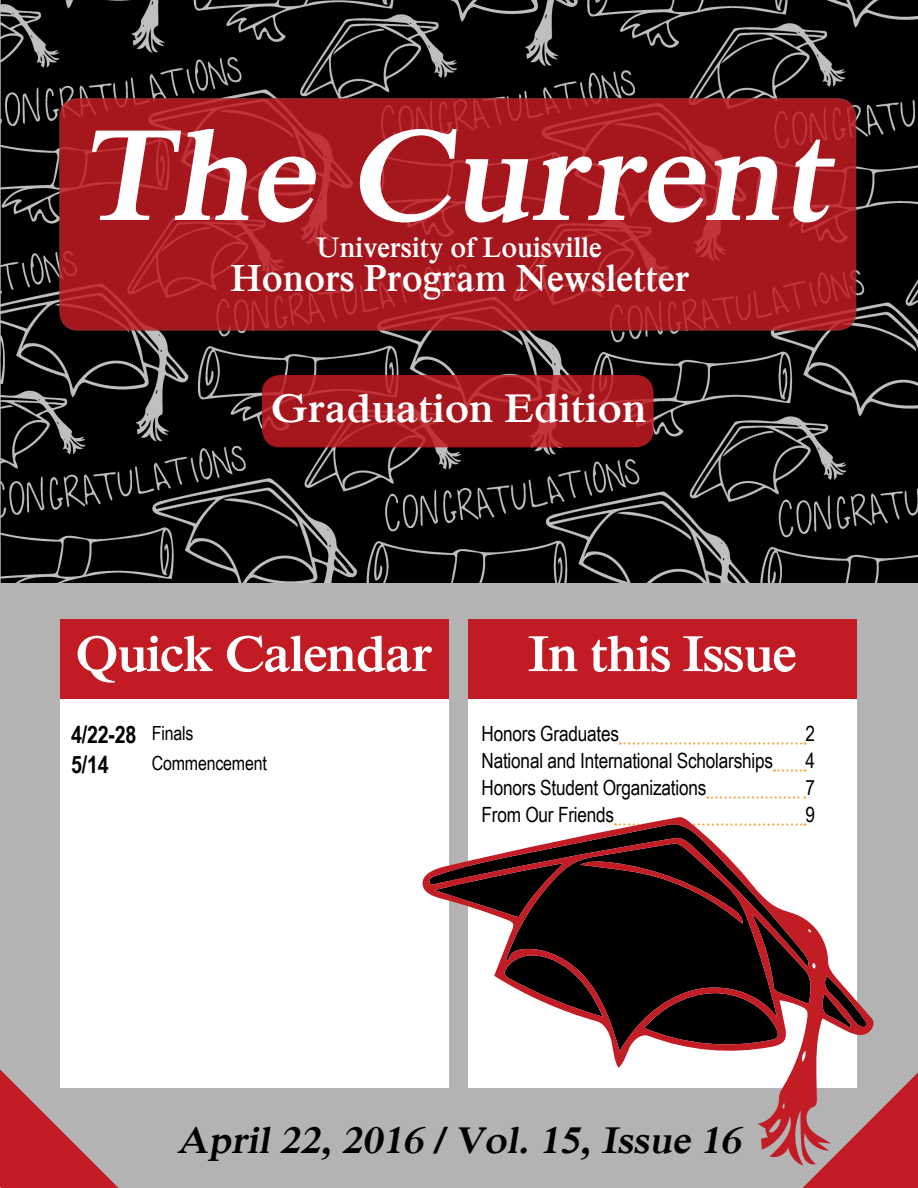
<style>
.page{position:relative;width:918px;height:1188px;background:#fff}
.page>*{position:absolute;margin:0;border:0;box-sizing:border-box;transform-origin:0 0}
.t1{font:italic 700 135px "Iskoola Pota";color:#fff}
.t2{font:700 52.5px "Iskoola Pota";letter-spacing:-.025em;color:#fff}
.t3{font:700 42px "Iskoola Pota";color:#fff}
.t4{font:700 39.6px "Iskoola Pota";color:#fff;scale:.91 1}
.t5{font:italic 700 39px "Iskoola Pota";color:#000}
.t6{font:700 29.7px "Iskoola Pota";color:#fff;scale:.91 1}
.t7{font:700 24px/29.4px "Arial Narrow";color:#000}
.t8{font:21px "Arial Narrow";letter-spacing:-.01em;color:#000}
.t9{font:19.5px "Arial Narrow";letter-spacing:-.01em;color:#000}
.s1{font-weight:400;font-size:19.5px}
</style>
<div class="page">
<img style="left:0;top:0;width:918px;height:584px">
<div style="left:0;top:584px;width:918px;height:604px;background:#b3b3b3"></div>
<div style="left:468px;top:693px;width:388px;height:395px;background:#fff"></div>
<div style="left:468px;top:620px;width:388px;height:79px;background:#c31b23"></div>
<div style="left:60px;top:693px;width:388px;height:395px;background:#fff"></div>
<div style="left:60px;top:620px;width:388px;height:79px;background:#c31b23"></div>
<svg style="left:60px;top:99px;width:796px;height:231px;background:#a81a20"></svg>
<div style="left:59px;top:98px;width:797px;height:233px;border:2px solid #a42f2f;border-radius:18px"></div>
<svg style="left:262px;top:375px;width:392px;height:72px;background:#a91a21"></svg>
<svg style="left:803px;top:1072px;width:115px;height:116px"></svg>
<svg style="left:0;top:1069px;width:119px;height:119px"></svg>
<svg style="left:620px;top:742px;width:185px;height:3px"></svg>
<svg style="left:774px;top:769px;width:31px;height:3px"></svg>
<svg style="left:707px;top:796px;width:98px;height:3px"></svg>
<svg style="left:422px;top:817px;width:454px;height:349px"></svg>
<svg style="left:435px;top:861px;width:377px;height:188px"></svg>
<h1 class="t1" style="left:77px;top:99px;width:777px">The Current</h1>
<h3 class="t6" style="left:316px;top:230px;width:315px">University of Louisville</h3>
<h3 class="t4" style="left:231px;top:256px;width:506px">Honors Program Newsletter</h3>
<h3 class="t3" style="left:271px;top:385px;width:377px">Graduation Edition</h3>
<h2 class="t2" style="left:76px;top:624px;width:358px">Quick Calendar</h2>
<h2 class="t2" style="left:528px;top:624px;width:271px">In this Issue</h2>
<p class="t7" style="left:71px;top:719px;width:124px">4/22-28 <span class="s1">Finals<br></span>5/14</p>
<p class="t9" style="left:152px;top:748px;width:117px">Commencement</p>
<p class="t8" style="left:482px;top:718px;width:139px">Honors Graduates</p>
<p class="t8" style="left:805px;top:718px;width:11px">2</p>
<p class="t8" style="left:482px;top:745px;width:293px">National and International Scholarships</p>
<p class="t8" style="left:806px;top:745px;width:11px">4</p>
<p class="t8" style="left:482px;top:772px;width:227px">Honors Student Organizations</p>
<p class="t8" style="left:806px;top:772px;width:11px">7</p>
<p class="t8" style="left:482px;top:800px;width:134px">From Our Friends</p>
<p class="t8" style="left:805px;top:800px;width:11px">9</p>
<h3 class="t5" style="left:177px;top:1118px;width:573px">April 22, 2016 / Vol. 15, Issue 16</h3>
</div>
